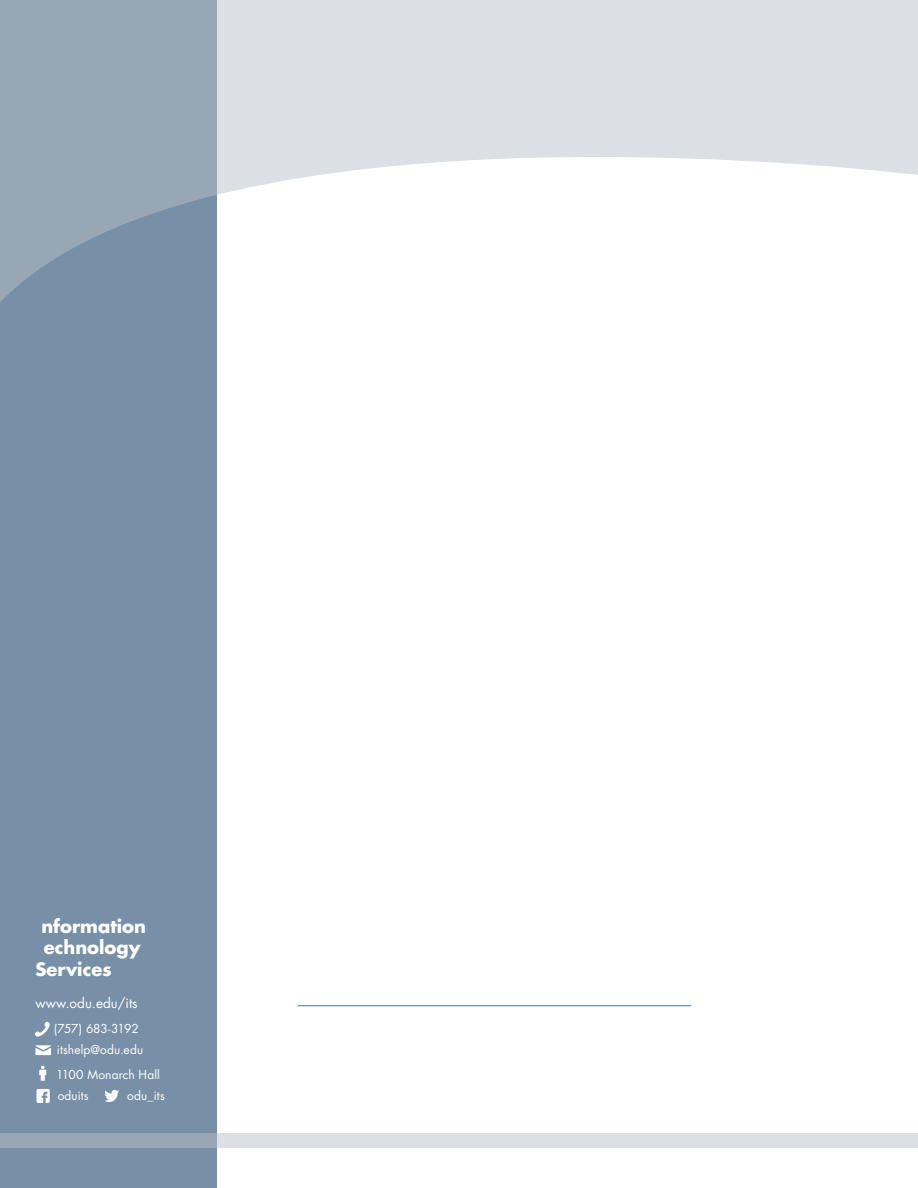
<style>
.page{position:relative;width:918px;height:1188px;background:#fff}
.page>*{position:absolute;margin:0;border:0;box-sizing:border-box;transform-origin:0 0}
.t1{font:700 18px/21.6px "Futura Std";color:#fff}
.t2{font:13.5px "Futura Std";color:#fff}
.t3{font:12px/21.1px "Futura Std";letter-spacing:.005em;color:#fff}
.t4{font:12px "Futura Std";letter-spacing:-.015em;color:#fff}
</style>
<div class="page">
<div style="left:0;top:0;width:216px;height:1188px;background:#7890a7"></div>
<svg style="left:0;top:1133px;width:918px;height:15px;background:#cbd1d8"></svg>
<svg style="left:34px;top:1021px;width:16px;height:16px"></svg>
<svg style="left:39px;top:1066px;width:7px;height:15px"></svg>
<svg style="left:104px;top:1090px;width:15px;height:12px"></svg>
<svg style="left:37px;top:1089px;width:13px;height:14px"></svg>
<svg style="left:35px;top:1045px;width:16px;height:10px"></svg>
<svg style="left:0;top:0;width:918px;height:302px"></svg>
<hr style="left:298px;top:1005px;width:393px;height:1px;background:#41729e">
<h1 class="t1" style="left:36px;top:915px;width:112px">Information<br>Technology<br>Services</h1>
<p class="t2" style="left:36px;top:995px;width:104px">www.odu.edu/its</p>
<p class="t3" style="left:57px;top:1039px;width:88px">itshelp@odu.edu</p>
<p class="t4" style="left:54px;top:1020px;width:86px">(757) 683-3192</p>
<p class="t3" style="left:56px;top:1064px;width:105px">1100 Monarch Hall oduits</p>
<p class="t3" style="left:127px;top:1085px;width:39px">odu_its</p>
</div>
